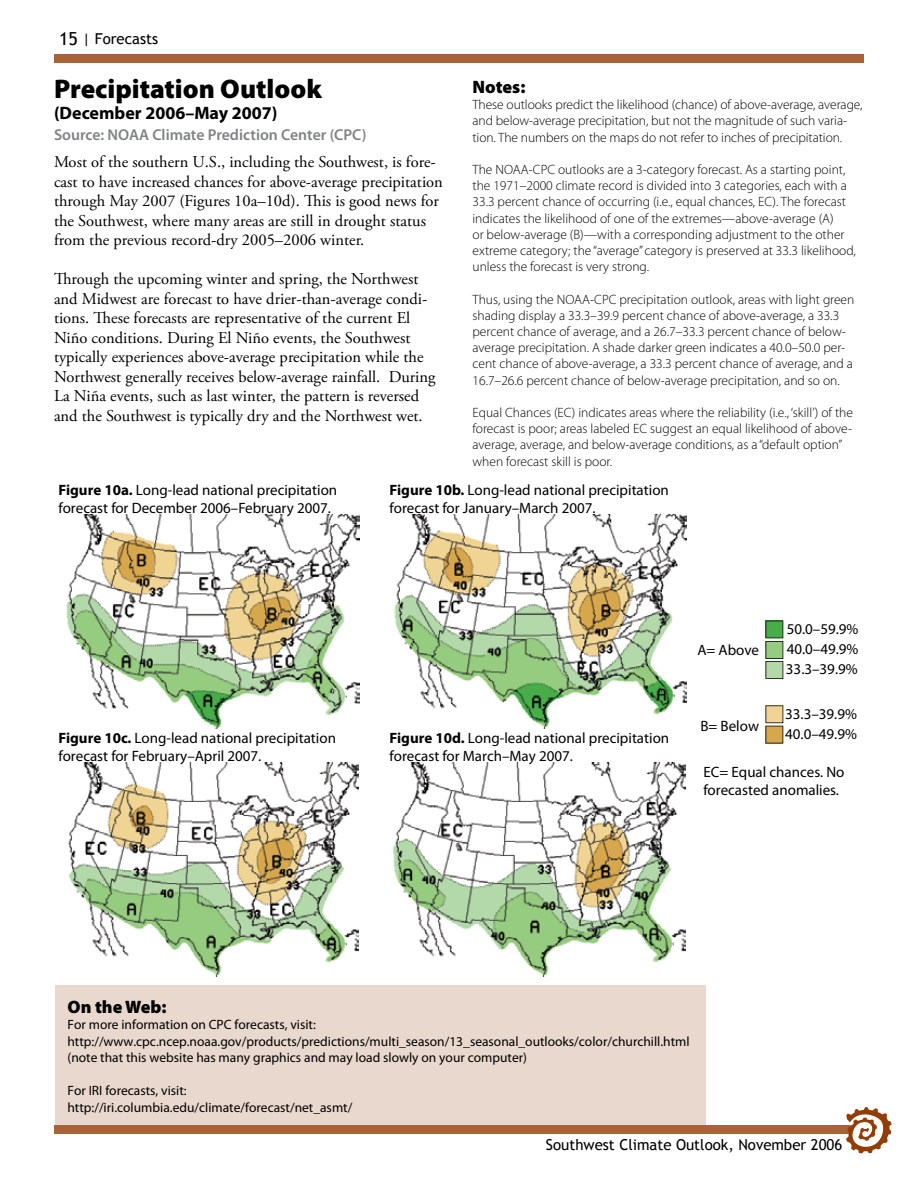
<style>
.page{position:relative;width:918px;height:1188px;background:#fff}
.page>*{position:absolute;margin:0;border:0;box-sizing:border-box;transform-origin:0 0}
.t1{font:900 27px "Myriad Pro";color:#000}
.t2{font:700 18px "Myriad Pro";color:#000}
.t3{font:900 18px "Myriad Pro";color:#000}
.t4{font:16.5px/19.5px "Adobe Garamond Pro";color:#000}
.t5{font:600 15.75px "Myriad Pro";color:#808284}
.t6{font:15px/18px "Myriad Pro";color:#000}
.t7{font:15px "Trebuchet MS";color:#000}
.t8{font:300 13.5px/16.2px "Myriad Pro";color:#000}
.t9{font:13.5px/16.5px "Myriad Pro";color:#000}
.s1{font-size:18px}
.s2{font-weight:700}
</style>
<div class="page">
<div style="left:55px;top:986px;width:650px;height:147px;background:#e9d8cd"></div>
<div style="left:55px;top:1126px;width:808px;height:7px;background:#a86338"></div>
<div style="left:54px;top:1125px;width:810px;height:9px;border:2px solid #a86338"></div>
<svg style="left:846px;top:1107px;width:46px;height:46px"></svg>
<div style="left:55px;top:55px;width:808px;height:7px;background:#a86338"></div>
<div style="left:54px;top:54px;width:810px;height:9px;border:2px solid #a86338"></div>
<svg style="left:766px;top:705px;width:17px;height:38px"></svg>
<img style="left:66px;top:515px;width:293px;height:213px">
<img style="left:394px;top:515px;width:292px;height:213px">
<img style="left:68px;top:763px;width:291px;height:213px">
<img style="left:392px;top:763px;width:294px;height:213px">
<svg style="left:766px;top:621px;width:17px;height:58px"></svg>
<p class="t7" style="left:59px;top:30px;width:101px"><span class="s1">15</span> | Forecasts</p>
<h1 class="t1" style="left:54px;top:71px;width:269px">Precipitation Outlook</h1>
<h2 class="t2" style="left:54px;top:101px;width:225px">(December 2006–May 2007)</h2>
<p class="t5" style="left:54px;top:125px;width:314px">Source: NOAA Climate Prediction Center (CPC)</p>
<p class="t4" style="left:54px;top:153px;width:390px">Most of the southern U.S., including the Southwest, is fore&shy;cast to have increased chances for above-average precipitation through May 2007 (Figures 10a–10d). This is good news for the Southwest, where many areas are still in drought status from the previous record-dry 2005–2006 winter.</p>
<p class="t4" style="left:54px;top:270px;width:383px">Through the upcoming winter and spring, the Northwest and Midwest are forecast to have drier-than-average condi&shy;tions. These forecasts are representative of the current El Niño conditions. During El Niño events, the Southwest typically experiences above-average precipitation while the Northwest generally receives below-average rainfall. During La Niña events, such as last winter, the pattern is reversed and the Southwest is typically dry and the Northwest wet.</p>
<h2 class="t3" style="left:472px;top:75px;width:54px">Notes:</h2>
<p class="t8" style="left:472px;top:96px;width:392px">These outlooks predict the likelihood (chance) of above-average, average, and below-average precipitation, but not the magnitude of such varia&shy;tion. The numbers on the maps do not refer to inches of precipitation.</p>
<p class="t8" style="left:472px;top:161px;width:385px">The NOAA-CPC outlooks are a 3-category forecast. As a starting point, the 1971–2000 climate record is divided into 3 categories, each with a 33.3 percent chance of occurring (i.e., equal chances, EC). The forecast indicates the likelihood of one of the extremes—above-average (A)<br>or below-average (B)—with a corresponding adjustment to the other extreme category; the “average” category is preserved at 33.3 likelihood, unless the forecast is very strong.</p>
<p class="t8" style="left:472px;top:291px;width:383px">Thus, using the NOAA-CPC precipitation outlook, areas with light green shading display a 33.3–39.9 percent chance of above-average, a 33.3 percent chance of average, and a 26.7–33.3 percent chance of below&shy;average precipitation. A shade darker green indicates a 40.0–50.0 per&shy;cent chance of above-average, a 33.3 percent chance of average, and a 16.7–26.6 percent chance of below-average precipitation, and so on.</p>
<p class="t8" style="left:472px;top:404px;width:382px">Equal Chances (EC) indicates areas where the reliability (i.e., ‘skill’) of the forecast is poor; areas labeled EC suggest an equal likelihood of above&shy;average, average, and below-average conditions, as a “default option” when forecast skill is poor.</p>
<p class="t6" style="left:58px;top:481px;width:280px"><span class="s2">Figure 10a.</span> Long-lead national precipitation forecast for December 2006–February 2007.</p>
<p class="t6" style="left:390px;top:481px;width:281px"><span class="s2">Figure 10b.</span> Long-lead national precipitation forecast for January–March 2007.</p>
<p class="t6" style="left:58px;top:728px;width:279px"><span class="s2">Figure 10c.</span> Long-lead national precipitation forecast for February–April 2007.</p>
<p class="t6" style="left:390px;top:728px;width:281px"><span class="s2">Figure 10d.</span> Long-lead national precipitation forecast for March–May 2007.</p>
<p class="t6" style="left:787px;top:620px;width:73px">50.0–59.9%</p>
<p class="t6" style="left:697px;top:641px;width:63px">A= Above</p>
<p class="t6" style="left:787px;top:640px;width:73px">40.0–49.9%</p>
<p class="t6" style="left:786px;top:660px;width:73px">33.3–39.9%</p>
<p class="t6" style="left:785px;top:703px;width:73px;line-height:20.2px">33.3–39.9%<br>40.0–49.9%</p>
<p class="t6" style="left:700px;top:717px;width:60px">B= Below</p>
<p class="t6" style="left:703px;top:763px;width:143px">EC= Equal chances. No forecasted anomalies.</p>
<h2 class="t3" style="left:68px;top:994px;width:101px">On the Web:</h2>
<p class="t9" style="left:68px;top:1016px;width:624px">For more information on CPC forecasts, visit: http://www.cpc.ncep.noaa.gov/products/predictions/multi_season/13_seasonal_outlooks/color/churchill.html (note that this website has many graphics and may load slowly on your computer)</p>
<p class="t9" style="left:68px;top:1082px;width:286px">For IRI forecasts, visit: http://iri.columbia.edu/climate/forecast/net_asmt/</p>
<p class="t7" style="left:546px;top:1135px;width:298px">Southwest Climate Outlook, November 2006</p>
</div>
